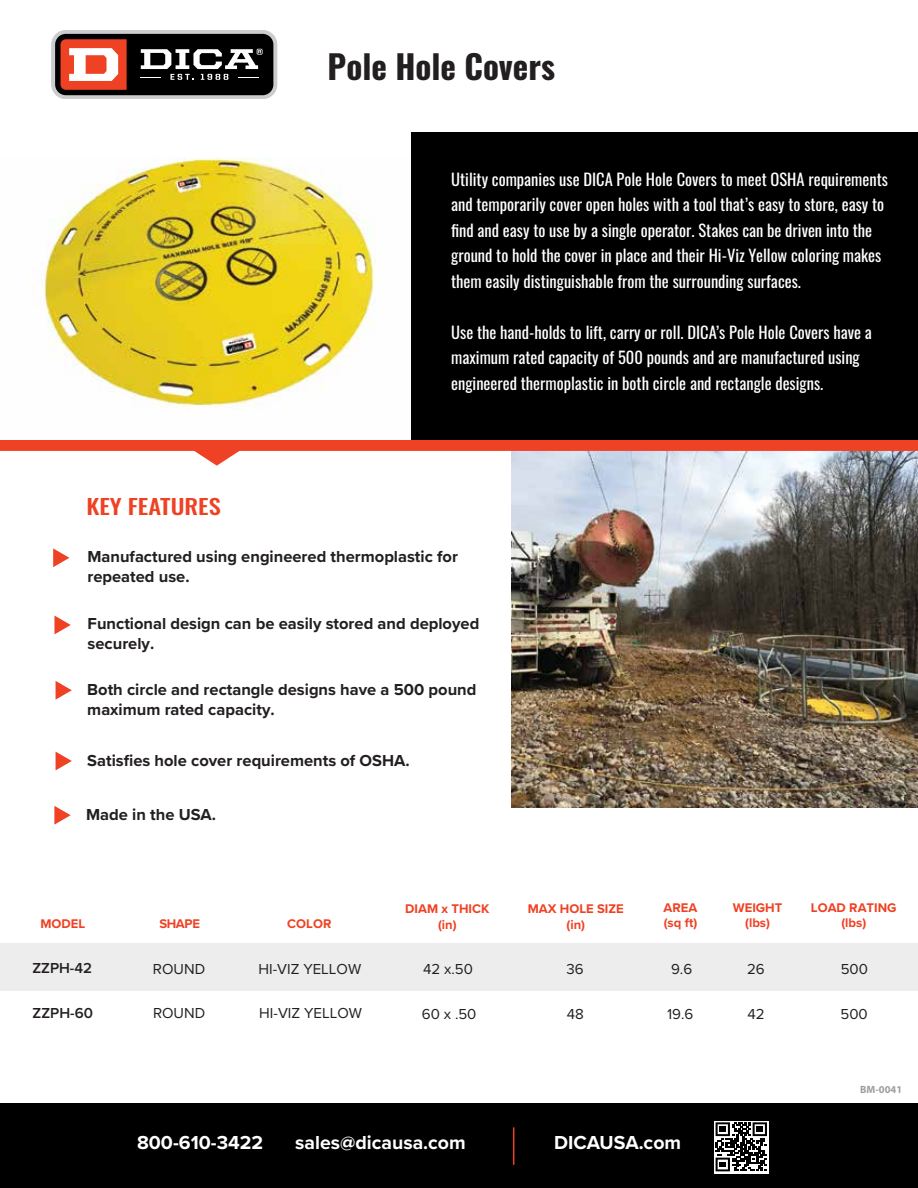
<style>
.page{position:relative;width:918px;height:1188px;background:#fff}
.page>*{position:absolute;margin:0;border:0;box-sizing:border-box;transform-origin:0 0}
.t1{font:700 33px "Oswald";color:#231f20}
.t2{font:500 21px "Oswald";color:#ef4123;scale:1.16 1}
.t3{font:700 19.5px "Proxima Nova";color:#fff}
.t4{font:16.5px/25.5px "Oswald";color:#fff}
.t5{font:700 16.5px/19.8px "Proxima Nova";color:#231f20}
.t6{font:15px "Proxima Nova";color:#231f20}
.t7{font:600 15px "Proxima Nova";color:#231f20}
.t8{font:700 13.05px/15.6px "Proxima Nova";color:#ef4123;text-align:center}
.t9{font:700 10.5px "Myriad Pro";color:#9c9fa1}
</style>
<div class="page">
<img style="left:512px;top:451px;width:406px;height:357px">
<svg style="left:0;top:440px;width:918px;height:11px;background:#ee4224"></svg>
<svg style="left:51px;top:30px;width:226px;height:69px;background:#c1c3c4"></svg>
<div style="left:55px;top:34px;width:218px;height:61px;background:#000;border-radius:11px"></div>
<svg style="left:61px;top:39px;width:66px;height:51px;background:#f07d69"></svg>
<svg style="left:141px;top:49px;width:122px;height:31px"></svg>
<div style="left:0;top:1104px;width:918px;height:84px;background:#000"></div>
<hr style="left:513px;top:1127px;width:1px;height:38px;background:#ef4123">
<svg style="left:714px;top:1121px;width:55px;height:52px"></svg>
<svg style="left:716px;top:1122px;width:51px;height:49px"></svg>
<div style="left:409px;top:132px;width:509px;height:308px;background:#000"></div>
<svg style="left:54px;top:616px;width:17px;height:18px"></svg>
<svg style="left:56px;top:681px;width:16px;height:19px"></svg>
<svg style="left:56px;top:752px;width:16px;height:18px"></svg>
<svg style="left:53px;top:548px;width:16px;height:19px"></svg>
<svg style="left:193px;top:450px;width:48px;height:16px"></svg>
<svg style="left:54px;top:806px;width:17px;height:19px"></svg>
<div style="left:0;top:944px;width:918px;height:47px;background:#ededee"></div>
<img style="left:34px;top:157px;width:376px;height:283px">
<h1 class="t1" style="left:328px;top:50px;width:229px">Pole Hole Covers</h1>
<p class="t2" style="left:86px;top:496px;width:117px">KEY FEATURES</p>
<p class="t4" style="left:451px;top:165px;width:438px">Utility companies use DICA Pole Hole Covers to meet OSHA requirements and temporarily cover open holes with a tool that’s easy to store, easy to find and easy to use by a single operator. Stakes can be driven into the ground to hold the cover in place and their Hi-Viz Yellow coloring makes them easily distinguishable from the surrounding surfaces.</p>
<p class="t4" style="left:451px;top:318px;width:422px">Use the hand-holds to lift, carry or roll. DICA’s Pole Hole Covers have a maximum rated capacity of 500 pounds and are manufactured using engineered thermoplastic in both circle and rectangle designs.</p>
<p class="t5" style="left:87px;top:546px;width:372px">Manufactured using engineered thermoplastic for repeated use.</p>
<p class="t5" style="left:88px;top:613px;width:393px">Functional design can be easily stored and deployed securely.</p>
<p class="t5" style="left:87px;top:680px;width:391px">Both circle and rectangle designs have a 500 pound maximum rated capacity.</p>
<p class="t5" style="left:87px;top:750px;width:324px">Satisfies hole cover requirements of OSHA.</p>
<p class="t5" style="left:86px;top:804px;width:131px">Made in the USA.</p>
<p class="t8" style="left:733px;top:899px;width:51px">WEIGHT (lbs)</p>
<p class="t8" style="left:405px;top:901px;width:86px">DIAM x THICK (in)</p>
<p class="t8" style="left:811px;top:899px;width:87px">LOAD RATING (lbs)</p>
<p class="t6" style="left:839px;top:958px;width:29px">500</p>
<p class="t6" style="left:841px;top:1003px;width:29px">500</p>
<p class="t8" style="left:664px;top:899px;width:35px;text-align:left">AREA (sq ft)</p>
<p class="t6" style="left:670px;top:958px;width:19px">26</p>
<p class="t6" style="left:667px;top:1003px;width:28px">19.6</p>
<p class="t8" style="left:528px;top:901px;width:98px">MAX HOLE SIZE (in)</p>
<p class="t6" style="left:567px;top:958px;width:19px">36</p>
<p class="t6" style="left:567px;top:1003px;width:19px">48</p>
<p class="t8" style="left:40px;top:916px;width:46px">MODEL</p>
<p class="t8" style="left:159px;top:916px;width:42px">SHAPE</p>
<p class="t8" style="left:287px;top:915px;width:46px">COLOR</p>
<p class="t7" style="left:32px;top:957px;width:61px">ZZPH-42</p>
<p class="t6" style="left:153px;top:958px;width:54px">ROUND</p>
<p class="t6" style="left:259px;top:958px;width:104px">HI-VIZ YELLOW</p>
<p class="t6" style="left:423px;top:958px;width:51px">42 x.50</p>
<p class="t6" style="left:747px;top:958px;width:19px">26</p>
<p class="t7" style="left:33px;top:1002px;width:62px">ZZPH-60</p>
<p class="t6" style="left:153px;top:1002px;width:54px">ROUND</p>
<p class="t6" style="left:259px;top:1002px;width:104px">HI-VIZ YELLOW</p>
<p class="t6" style="left:422px;top:1003px;width:56px">60 x .50</p>
<p class="t6" style="left:747px;top:1003px;width:19px">42</p>
<p class="t6" style="left:671px;top:958px;width:23px">9.6</p>
<p class="t6" style="left:841px;top:958px;width:29px">500</p>
<p class="t3" style="left:137px;top:1128px;width:128px">800-610-3422</p>
<p class="t3" style="left:295px;top:1128px;width:172px">sales@dicausa.com</p>
<p class="t3" style="left:554px;top:1128px;width:128px">DICAUSA.com</p>
<p class="t9" style="left:860px;top:1083px;width:43px">BM-0041</p>
</div>
